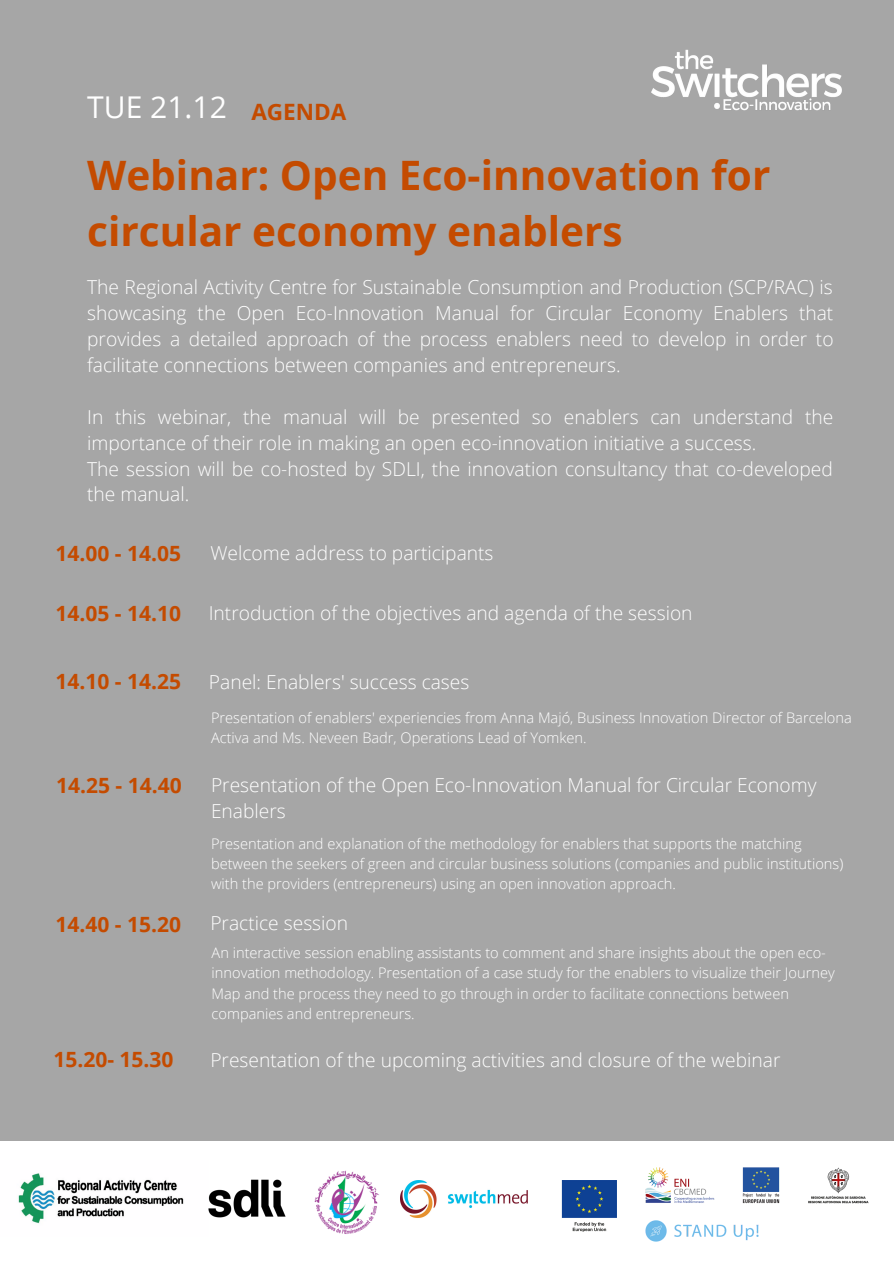
<style>
.page{position:relative;width:894px;height:1264px;background:#fff}
.page>*{position:absolute;margin:0;border:0;box-sizing:border-box;transform-origin:0 0}
.t1{font:700 40.5px/56.2px "Open Sans";color:#c44b00}
.t2{font:30px "Open Sans";color:#fff}
.t3{font:700 22.5px "Open Sans";color:#c44b00}
.t4{font:700 21px "Open Sans";color:#c44b00}
.t5{font:300 19.2px/26px "Open Sans";color:#fff}
.t6{font:300 14.55px/20.2px "Open Sans";color:#fff}
</style>
<div class="page">
<div style="left:0;top:0;width:893px;height:1263px;background:#a6a6a6"></div>
<img style="left:651px;top:49px;width:190px;height:62px">
<div style="left:0;top:1141px;width:893px;height:122px;background:#fff"></div>
<img style="left:18px;top:1173px;width:161px;height:51px">
<img style="left:179px;top:1179px;width:107px;height:39px">
<img style="left:314px;top:1170px;width:65px;height:64px">
<img style="left:400px;top:1180px;width:216px;height:51px">
<img style="left:645px;top:1167px;width:224px;height:75px">
<p class="t2" style="left:87px;top:86px;width:141px">TUE 21.12</p>
<p class="t1" style="left:87px;top:146px;width:684px">Webinar: Open Eco-innovation for circular economy enablers</p>
<p class="t3" style="left:251px;top:96px;width:96px">AGENDA</p>
<p class="t5" style="left:87px;top:274px;width:747px;text-align:justify">The Regional Activity Centre for Sustainable Consumption and Production (SCP/RAC) is showcasing the Open Eco-Innovation Manual for Circular Economy Enablers that provides a detailed approach of the process enablers need to develop in order to facilitate connections between companies and entrepreneurs.</p>
<p class="t5" style="left:87px;top:403px;width:747px">In this webinar, the manual will be presented so enablers can understand the importance of their role in making an open eco-innovation initiative a success.</p>
<p class="t5" style="left:87px;top:455px;width:747px">The session will be co-hosted by SDLI, the innovation consultancy that co-developed the manual.</p>
<p class="t4" style="left:55px;top:539px;width:127px">14.00 - 14.05</p>
<p class="t4" style="left:55px;top:598px;width:127px">14.05 - 14.10</p>
<p class="t4" style="left:55px;top:666px;width:127px">14.10 - 14.25</p>
<p class="t4" style="left:56px;top:771px;width:127px">14.25 - 14.40</p>
<p class="t4" style="left:55px;top:910px;width:127px">14.40 - 15.20</p>
<p class="t4" style="left:53px;top:1044px;width:122px">15.20- 15.30</p>
<p class="t5" style="left:210px;top:539px;width:284px">Welcome address to participants</p>
<p class="t5" style="left:209px;top:599px;width:485px">Introduction of the objectives and agenda of the session</p>
<p class="t5" style="left:209px;top:668px;width:262px">Panel: Enablers' success cases</p>
<p class="t6" style="left:211px;top:707px;width:642px">Presentation of enablers' experiencies from Anna Majó, Business Innovation Director of Barcelona<br>Activa and Ms. Neveen Badr, Operations Lead of Yomken.</p>
<p class="t5" style="left:211px;top:771px;width:607px">Presentation of the Open Eco-Innovation Manual for Circular Economy<br>Enablers</p>
<p class="t6" style="left:211px;top:833px;width:633px">Presentation and explanation of the methodology for enablers that supports the matching between the seekers of green and circular business solutions (companies and public institutions) with the providers (entrepreneurs) using an open innovation approach.</p>
<p class="t5" style="left:210px;top:909px;width:139px">Practice session</p>
<p class="t6" style="left:211px;top:942px;width:624px">An interactive session enabling assistants to comment and share insights about the open eco&shy;innovation methodology. Presentation of a case study for the enablers to visualize their Journey Map and the process they need to go through in order to facilitate connections between companies and entrepreneurs.</p>
<p class="t5" style="left:210px;top:1046px;width:571px">Presentation of the upcoming activities and closure of the webinar</p>
</div>
